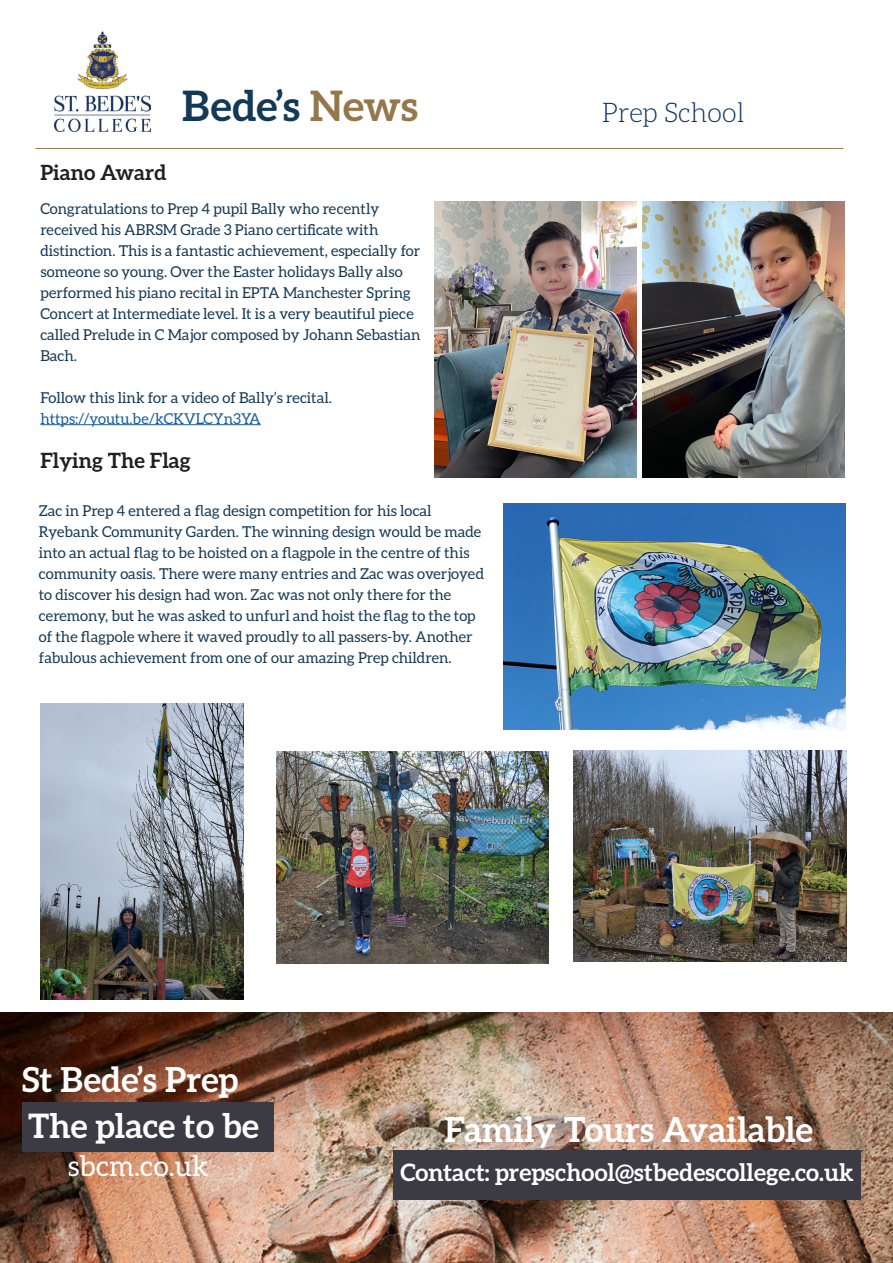
<style>
.page{position:relative;width:893px;height:1263px;background:#fff}
.page>*{position:absolute;margin:0;border:0;box-sizing:border-box;transform-origin:0 0}
.t1{font:700 42px "Aleo";color:#143956}
.t2{font:700 34.5px "Aleo";color:#fff}
.t3{font:700 33.75px "Aleo";color:#fff}
.t4{font:28.35px "Aleo";color:#fff}
.t5{font:300 27.15px "Aleo";color:#0d3166}
.t6{font:700 24px "Aleo";color:#fff}
.t7{font:700 21px "Aleo";color:#231f20}
.t8{font:15px/21px "Aleo";color:#143956}
.t9{font:15px "Aleo";color:#175d9e}
.s1{color:#95774c}
</style>
<div class="page">
<img style="left:55px;top:31px;width:95px;height:100px">
<hr style="left:35px;top:148px;width:808px;height:1px;background:#95774c">
<hr style="left:40px;top:424px;width:221px;height:1px;background:#175d9e">
<img style="left:435px;top:202px;width:201px;height:275px">
<img style="left:0;top:1012px;width:893px;height:251px">
<div style="left:22px;top:1103px;width:252px;height:49px;background:#3c3b44"></div>
<div style="left:393px;top:1151px;width:468px;height:49px;background:#3c3b44"></div>
<img style="left:276px;top:752px;width:273px;height:211px">
<img style="left:40px;top:704px;width:203px;height:295px">
<img style="left:643px;top:202px;width:201px;height:275px">
<img style="left:573px;top:750px;width:274px;height:211px">
<img style="left:504px;top:504px;width:342px;height:226px">
<p class="t1" style="left:182px;top:82px;width:237px">Bede’s <span class="s1">News</span></p>
<p class="t7" style="left:40px;top:161px;width:128px">Piano Award</p>
<p class="t8" style="left:40px;top:198px;width:382px">Congratulations to Prep 4 pupil Bally who recently received his ABRSM Grade 3 Piano certificate with distinction. This is a fantastic achievement, especially for someone so young. Over the Easter holidays Bally also performed his piano recital in EPTA Manchester Spring Concert at Intermediate level. It is a very beautiful piece called Prelude in C Major composed by Johann Sebastian Bach.</p>
<p class="t8" style="left:40px;top:387px;width:293px">Follow this link for a video of Bally’s recital.</p>
<p class="t9" style="left:40px;top:410px;width:222px">https://youtu.be/kCKVLCYn3YA</p>
<p class="t7" style="left:40px;top:448px;width:152px">Flying The Flag</p>
<p class="t8" style="left:39px;top:500px;width:447px">Zac in Prep 4 entered a flag design competition for his local Ryebank Community Garden. The winning design would be made into an actual flag to be hoisted on a flagpole in the centre of this community oasis. There were many entries and Zac was overjoyed to discover his design had won. Zac was not only there for the ceremony, but he was asked to unfurl and hoist the flag to the top of the flagpole where it waved proudly to all passers-by. Another fabulous achievement from one of our amazing Prep children.</p>
<p class="t5" style="left:602px;top:98px;width:144px">Prep School</p>
<p class="t2" style="left:22px;top:1059px;width:218px">St Bede’s Prep</p>
<p class="t3" style="left:28px;top:1106px;width:233px">The place to be</p>
<p class="t4" style="left:68px;top:1150px;width:142px">sbcm.co.uk</p>
<p class="t2" style="left:444px;top:1109px;width:370px">Family Tours Available</p>
<p class="t6" style="left:400px;top:1158px;width:455px">Contact: prepschool@stbedescollege.co.uk</p>
</div>
